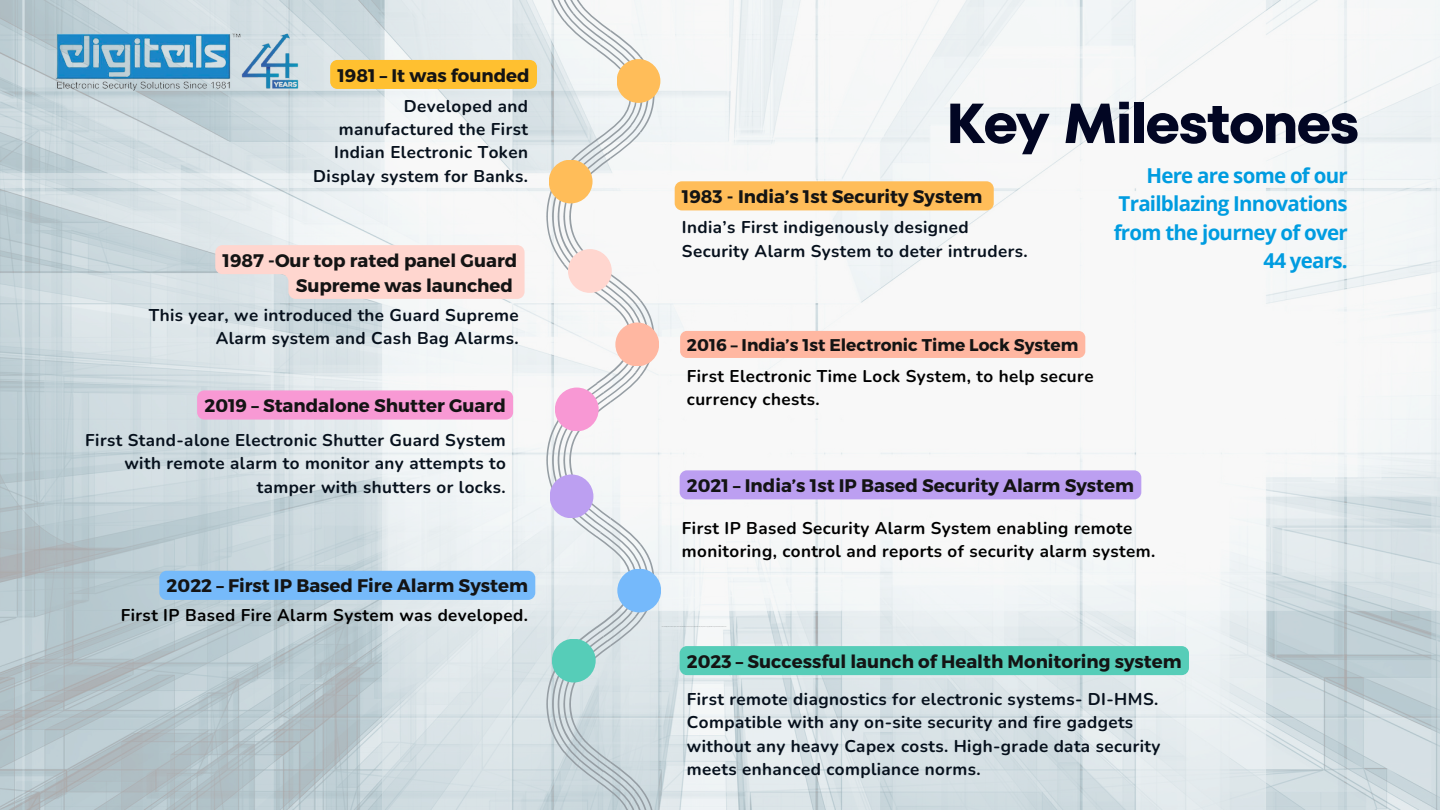
<style>
.page{position:relative;width:1440px;height:810px;background:#fff}
.page>*{position:absolute;margin:0;border:0;box-sizing:border-box;transform-origin:0 0}
.t1{font:700 56.3px "TT Fors";letter-spacing:-.035em;color:#020623}
.t2{font:700 20.5px/28.5px "Open Sans";letter-spacing:-.035em;color:#009ce0;text-align:right}
.t3{font:700 18.2px/24.8px "Montserrat";color:#141414;text-align:right}
.t4{font:700 17px/23.2px "Nunito";letter-spacing:.025em;color:#06101c;text-align:right}
.t5{font:700 17px/23.2px "Nunito";letter-spacing:.025em;color:#000}
.t6{font:700 17px "Montserrat";color:#141414}
</style>
<div class="page">
<img style="left:0;top:0;width:1440px;height:810px">
<svg style="left:546px;top:0;width:108px;height:810px"></svg>
<div style="left:552px;top:639px;width:44px;height:44px;background:#56cdb8;border-radius:50%"></div>
<div style="left:330px;top:60px;width:207px;height:29px;background:#ffc030"></div>
<div style="left:680px;top:331px;width:405px;height:27px;background:#ffb7a1;border-radius:7px"></div>
<div style="left:680px;top:470px;width:461px;height:29px;background:#bc9ff1;border-radius:7px"></div>
<div style="left:680px;top:646px;width:509px;height:29px;background:#56cdb8;border-radius:7px"></div>
<div style="left:675px;top:181px;width:319px;height:29px;background:#ffbd59;border-radius:7px"></div>
<svg style="left:197px;top:390px;width:316px;height:30px;background:#f79bd4"></svg>
<div style="left:159px;top:571px;width:376px;height:29px;background:#76bafa;border-radius:7px"></div>
<div style="left:617px;top:569px;width:44px;height:43px;background:#75b9fb;border-radius:50%"></div>
<div style="left:550px;top:474px;width:43px;height:44px;background:#bc9ff1;border-radius:50%"></div>
<div style="left:555px;top:388px;width:44px;height:43px;background:#f898d4;border-radius:50%"></div>
<div style="left:615px;top:323px;width:44px;height:43px;background:#ffb7a1;border-radius:50%"></div>
<div style="left:568px;top:249px;width:44px;height:44px;background:#ffd6cf;border-radius:50%"></div>
<div style="left:617px;top:59px;width:43px;height:44px;background:#ffbd59;border-radius:50%"></div>
<img style="left:37px;top:21px;width:280px;height:82px">
<svg style="left:215px;top:245px;width:310px;height:54px;background:#fad7d1"></svg>
<div style="left:549px;top:160px;width:44px;height:43px;background:#ffbd59;border-radius:50%"></div>
<h3 class="t3" style="left:337px;top:62px;width:194px">1981 – It was founded</h3>
<h3 class="t4" style="left:313px;top:95px;width:216px">Developed and manufactured the First<br>Indian Electronic Token<br>Display system for Banks.</h3>
<p class="t3" style="left:223px;top:247px;width:296px">1987 -Our top rated panel Guard<br>Supreme was launched</p>
<h3 class="t4" style="left:149px;top:304px;width:371px">This year, we introduced the Guard Supreme<br>Alarm system and Cash Bag Alarms.</h3>
<h3 class="t3" style="left:204px;top:392px;width:303px">2019 – Standalone Shutter Guard</h3>
<h3 class="t4" style="left:85px;top:428px;width:422px;line-height:23.5px">First Stand-alone Electronic Shutter Guard System with remote alarm to monitor any attempts to tamper with shutters or locks.</h3>
<h3 class="t3" style="left:167px;top:572px;width:363px">2022 – First IP Based Fire Alarm System</h3>
<h3 class="t5" style="left:121px;top:604px;width:409px">First IP Based Fire Alarm System was developed.</h3>
<p class="t1" style="left:946px;top:84px;width:416px">Key Milestones</p>
<h3 class="t3" style="left:682px;top:183px;width:302px">1983 - India’s 1st Security System</h3>
<h3 class="t4" style="left:682px;top:216px;width:347px;text-align:left">India’s First indigenously designed<br>Security Alarm System to deter intruders.</h3>
<p class="t2" style="left:1114px;top:160px;width:236px">Here are some of our<br>Trailblazing Innovations from the journey of over<br>44 years.</p>
<h1 class="t6" style="left:687px;top:334px;width:393px">2016 – India’s 1st Electronic Time Lock System</h1>
<h3 class="t5" style="left:687px;top:365px;width:408px">First Electronic Time Lock System, to help secure currency chests.</h3>
<h3 class="t3" style="left:687px;top:472px;width:449px">2021 – India’s 1st IP Based Security Alarm System</h3>
<h3 class="t5" style="left:682px;top:517px;width:475px">First IP Based Security Alarm System enabling remote monitoring, control and reports of security alarm system.</h3>
<h2 class="t3" style="left:687px;top:648px;width:496px">2023 – Successful launch of Health Monitoring system</h2>
<h3 class="t4" style="left:687px;top:688px;width:475px;text-align:left">First remote diagnostics for electronic systems- DI-HMS.<br>Compatible with any on-site security and fire gadgets without any heavy Capex costs. High-grade data security meets enhanced compliance norms.</h3>
</div>
